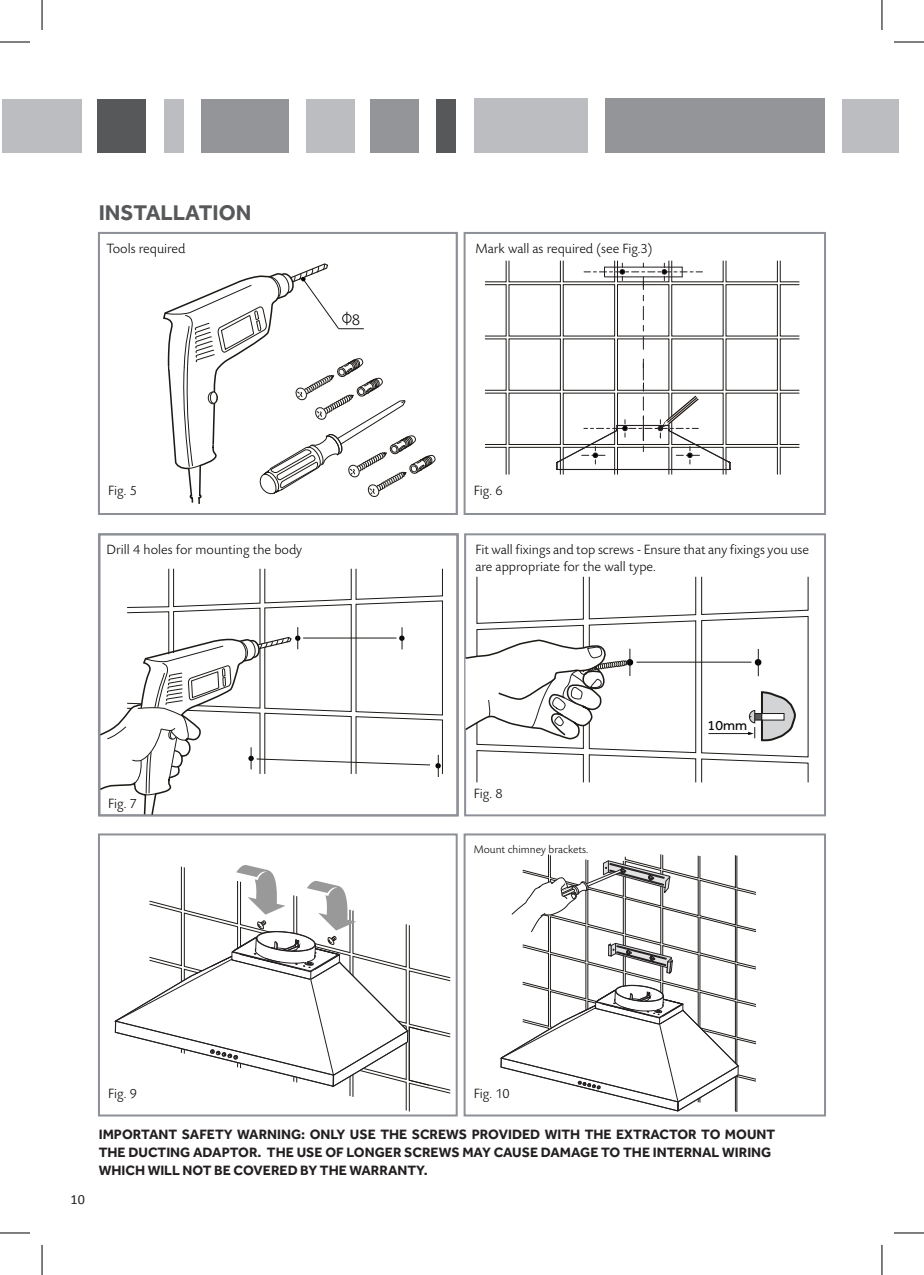
<style>
.page{position:relative;width:924px;height:1275px;background:#fff}
.page>*{position:absolute;margin:0;border:0;box-sizing:border-box;transform-origin:0 0}
.t1{font:700 22px "Effra";color:#57585a}
.t2{font:300 16.4px "Today SB";color:#030303}
.t3{font:300 14px/17px "Today SB";color:#030303}
.t4{font:700 14px/18px "Effra";color:#231f20}
.t5{font:14px "Effra";color:#030303}
.t6{font:14px "Calibri";color:#231f20}
.t7{font:300 11.4px "Today SB";color:#030303}
</style>
<div class="page">
<hr style="left:0;top:42px;width:30px;height:1px;background:#000">
<hr style="left:893px;top:42px;width:30px;height:1px;background:#000">
<hr style="left:0;top:1232px;width:30px;height:1px;background:#000">
<hr style="left:893px;top:1232px;width:30px;height:1px;background:#000">
<hr style="left:42px;top:0;width:1px;height:30px;background:#000">
<hr style="left:42px;top:1245px;width:1px;height:30px;background:#000">
<hr style="left:881px;top:0;width:1px;height:30px;background:#000">
<hr style="left:881px;top:1245px;width:1px;height:30px;background:#000">
<div style="left:464px;top:533px;width:361px;height:283px;background:#fff;border:2px solid #8e9097"></div>
<svg style="left:464px;top:576px;width:344px;height:207px"></svg>
<div style="left:98px;top:232px;width:359px;height:283px;background:#fff;border:2px solid #8e9097"></div>
<div style="left:463px;top:232px;width:362px;height:283px;background:#fff;border:2px solid #8e9097"></div>
<div style="left:98px;top:833px;width:359px;height:283px;border:2px solid #8e9097"></div>
<div style="left:463px;top:833px;width:362px;height:283px;background:#fff;border:2px solid #8e9097"></div>
<svg style="left:163px;top:263px;width:273px;height:241px"></svg>
<svg style="left:485px;top:260px;width:22px;height:23px"></svg>
<div style="left:562px;top:284px;width:53px;height:52px;border:1px solid #1d1a16"></div>
<div style="left:616px;top:284px;width:53px;height:52px;border:1px solid #1d1a16"></div>
<div style="left:671px;top:284px;width:52px;height:52px;border:1px solid #1d1a16"></div>
<div style="left:508px;top:392px;width:52px;height:53px;border:1px solid #1d1a16"></div>
<svg style="left:485px;top:446px;width:22px;height:29px"></svg>
<div style="left:508px;top:447px;width:52px;height:28px;border:1px solid #1d1a16"></div>
<div style="left:725px;top:392px;width:52px;height:53px;border:1px solid #1d1a16"></div>
<div style="left:725px;top:447px;width:52px;height:28px;border:1px solid #1d1a16"></div>
<svg style="left:779px;top:260px;width:21px;height:23px"></svg>
<div style="left:779px;top:284px;width:20px;height:52px;border:1px solid #1d1a16"></div>
<div style="left:779px;top:338px;width:20px;height:53px;border:1px solid #1d1a16"></div>
<div style="left:779px;top:392px;width:20px;height:53px;border:1px solid #1d1a16"></div>
<svg style="left:779px;top:446px;width:21px;height:29px"></svg>
<div style="left:98px;top:533px;width:360px;height:283px;border:2px solid #8e9097"></div>
<svg style="left:98px;top:568px;width:345px;height:248px"></svg>
<svg style="left:642px;top:295px;width:1px;height:54px"></svg>
<svg style="left:583px;top:263px;width:119px;height:26px"></svg>
<svg style="left:556px;top:359px;width:174px;height:111px"></svg>
<svg style="left:114px;top:865px;width:337px;height:247px"></svg>
<svg style="left:499px;top:854px;width:257px;height:258px"></svg>
<div style="left:3px;top:99px;width:40px;height:53px;background:#bcbdc0"></div>
<div style="left:842px;top:99px;width:56px;height:53px;background:#bcbdc0"></div>
<div style="left:436px;top:99px;width:20px;height:53px;background:#57585a"></div>
<div style="left:370px;top:99px;width:48px;height:53px;background:#939598"></div>
<div style="left:306px;top:99px;width:48px;height:53px;background:#bcbdc0"></div>
<div style="left:201px;top:99px;width:87px;height:53px;background:#939598"></div>
<div style="left:164px;top:99px;width:19px;height:53px;background:#bcbdc0"></div>
<div style="left:97px;top:99px;width:49px;height:53px;background:#57585a"></div>
<div style="left:42px;top:99px;width:40px;height:53px;background:#bcbdc0"></div>
<div style="left:474px;top:99px;width:113px;height:54px;background:#bcbdc0"></div>
<div style="left:605px;top:99px;width:219px;height:54px;background:#939598"></div>
<h1 class="t1" style="left:99px;top:199px;width:154px">INSTALLATION</h1>
<p class="t3" style="left:106px;top:241px;width:80px">Tools required</p>
<p class="t3" style="left:475px;top:241px;width:178px">Mark wall as required (see Fig.3)</p>
<p class="t2" style="left:352px;top:311px;width:10px">8</p>
<p class="t3" style="left:108px;top:483px;width:30px">Fig. 5</p>
<p class="t3" style="left:473px;top:483px;width:30px">Fig. 6</p>
<p class="t3" style="left:106px;top:542px;width:197px">Drill 4 holes for mounting the body</p>
<p class="t3" style="left:475px;top:542px;width:335px">Fit wall fixings and top screws - Ensure that any fixings you use are appropriate for the wall type.</p>
<p class="t3" style="left:108px;top:795px;width:30px">Fig. 7</p>
<p class="t3" style="left:473px;top:785px;width:30px">Fig. 8</p>
<p class="t7" style="left:473px;top:843px;width:116px">Mount chimney brackets.</p>
<p class="t5" style="left:707px;top:716px;width:41px">10mm</p>
<p class="t6" style="left:71px;top:1190px;width:16px">10</p>
<p class="t3" style="left:108px;top:1085px;width:30px">Fig. 9</p>
<p class="t3" style="left:473px;top:1085px;width:37px">Fig. 10</p>
<p class="t4" style="left:99px;top:1124px;width:677px">IMPORTANT SAFETY WARNING: ONLY USE THE SCREWS PROVIDED WITH THE EXTRACTOR TO MOUNT<br>THE DUCTING ADAPTOR. THE USE OF LONGER SCREWS MAY CAUSE DAMAGE TO THE INTERNAL WIRING<br>WHICH WILL NOT BE COVERED BY THE WARRANTY.</p>
</div>
